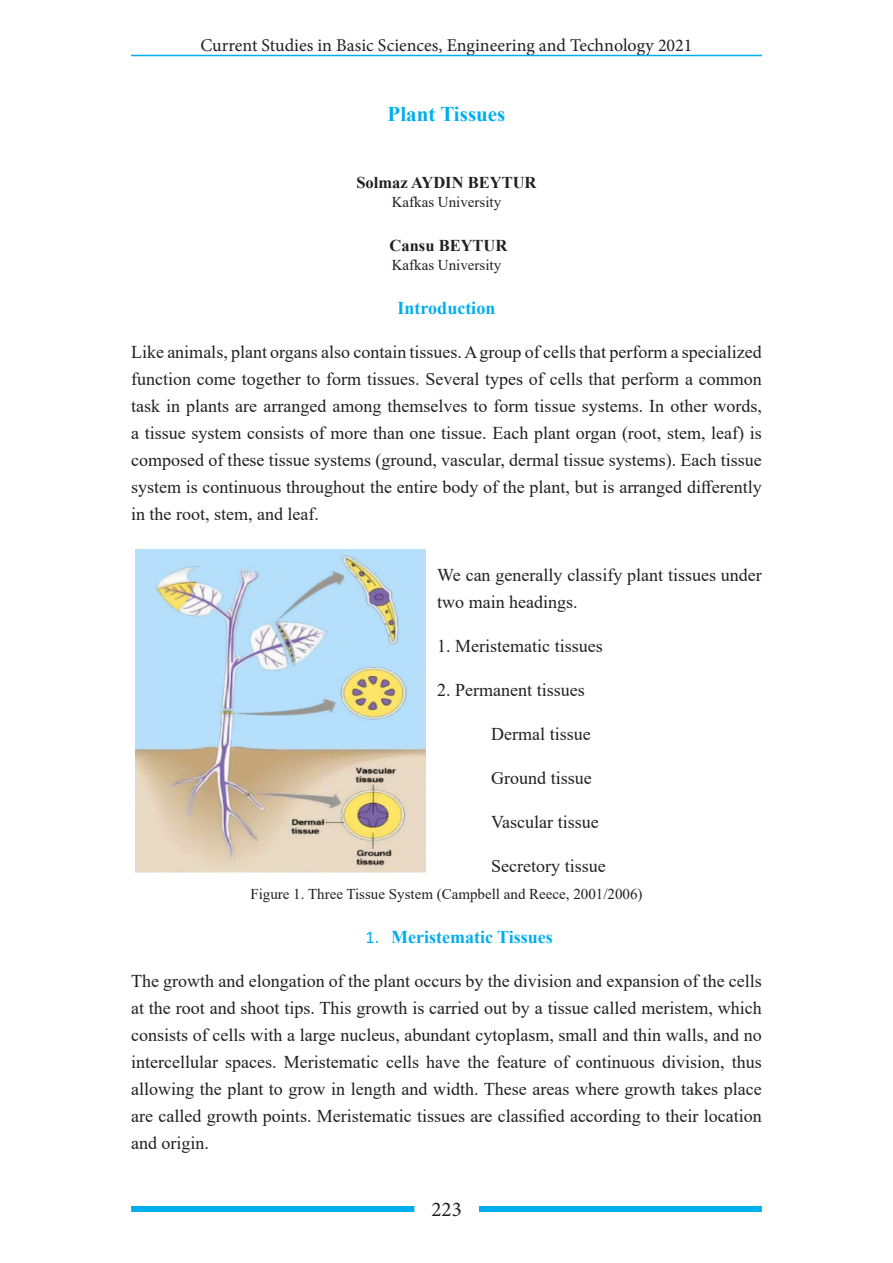
<style>
.page{position:relative;width:893px;height:1263px;background:#fff}
.page>*{position:absolute;margin:0;border:0;box-sizing:border-box;transform-origin:0 0}
.t1{font:700 21px "Times New Roman";color:#00aeef}
.t2{font:21px "Minion Pro";color:#231f20}
.t3{font:18px/27px "Times New Roman";color:#231f20;text-align:justify}
.t4{font:18px "Minion Pro";color:#231f20}
.t5{font:700 18px "Times New Roman";color:#00aeef}
.t6{font:700 16.5px "Times New Roman";color:#231f20}
.t7{font:15px "Times New Roman";color:#231f20}
.s1{font-family:"Calibri";font-weight:400}
</style>
<div class="page">
<hr style="left:131px;top:55px;width:631px;height:1px;background:#00aeef">
<div style="left:131px;top:1206px;width:283px;height:6px;background:#00aeef"></div>
<div style="left:479px;top:1206px;width:283px;height:6px;background:#00aeef"></div>
<img style="left:135px;top:549px;width:290px;height:323px">
<p class="t4" style="left:200px;top:33px;width:494px">Current Studies in Basic Sciences, Engineering and Technology 2021</p>
<p class="t1" style="left:388px;top:99px;width:119px">Plant Tissues</p>
<p class="t6" style="left:356px;top:170px;width:182px">Solmaz AYDIN BEYTUR</p>
<p class="t7" style="left:392px;top:191px;width:111px">Kafkas University</p>
<p class="t6" style="left:390px;top:234px;width:119px">Cansu BEYTUR</p>
<p class="t7" style="left:392px;top:255px;width:111px">Kafkas University</p>
<p class="t5" style="left:398px;top:295px;width:99px">Introduction</p>
<p class="t3" style="left:131px;top:338px;width:632px">Like animals, plant organs also contain tissues. A group of cells that perform a specialized function come together to form tissues. Several types of cells that perform a common task in plants are arranged among themselves to form tissue systems. In other words, a tissue system consists of more than one tissue. Each plant organ (root, stem, leaf) is composed of these tissue systems (ground, vascular, dermal tissue systems). Each tissue system is continuous throughout the entire body of the plant, but is arranged differently in the root, stem, and leaf.</p>
<p class="t3" style="left:437px;top:561px;width:326px">We can generally classify plant tissues under two main headings.</p>
<p class="t3" style="left:437px;top:632px;width:167px">1. Meristematic tissues</p>
<p class="t3" style="left:437px;top:676px;width:149px">2. Permanent tissues</p>
<p class="t3" style="left:491px;top:720px;width:101px">Dermal tissue</p>
<p class="t3" style="left:491px;top:764px;width:102px">Ground tissue</p>
<p class="t3" style="left:491px;top:808px;width:109px">Vascular tissue</p>
<p class="t3" style="left:491px;top:852px;width:116px">Secretory tissue</p>
<p class="t7" style="left:250px;top:884px;width:394px">Figure 1. Three Tissue System (Campbell and Reece, 2001/2006)</p>
<p class="t5" style="left:366px;top:924px;width:189px"><span class="s1">1.</span> Meristematic Tissues</p>
<p class="t3" style="left:131px;top:967px;width:632px">The growth and elongation of the plant occurs by the division and expansion of the cells at the root and shoot tips. This growth is carried out by a tissue called meristem, which consists of cells with a large nucleus, abundant cytoplasm, small and thin walls, and no intercellular spaces. Meristematic cells have the feature of continuous division, thus allowing the plant to grow in length and width. These areas where growth takes place are called growth points. Meristematic tissues are classified according to their location and origin.</p>
<p class="t2" style="left:432px;top:1195px;width:32px">223</p>
</div>
